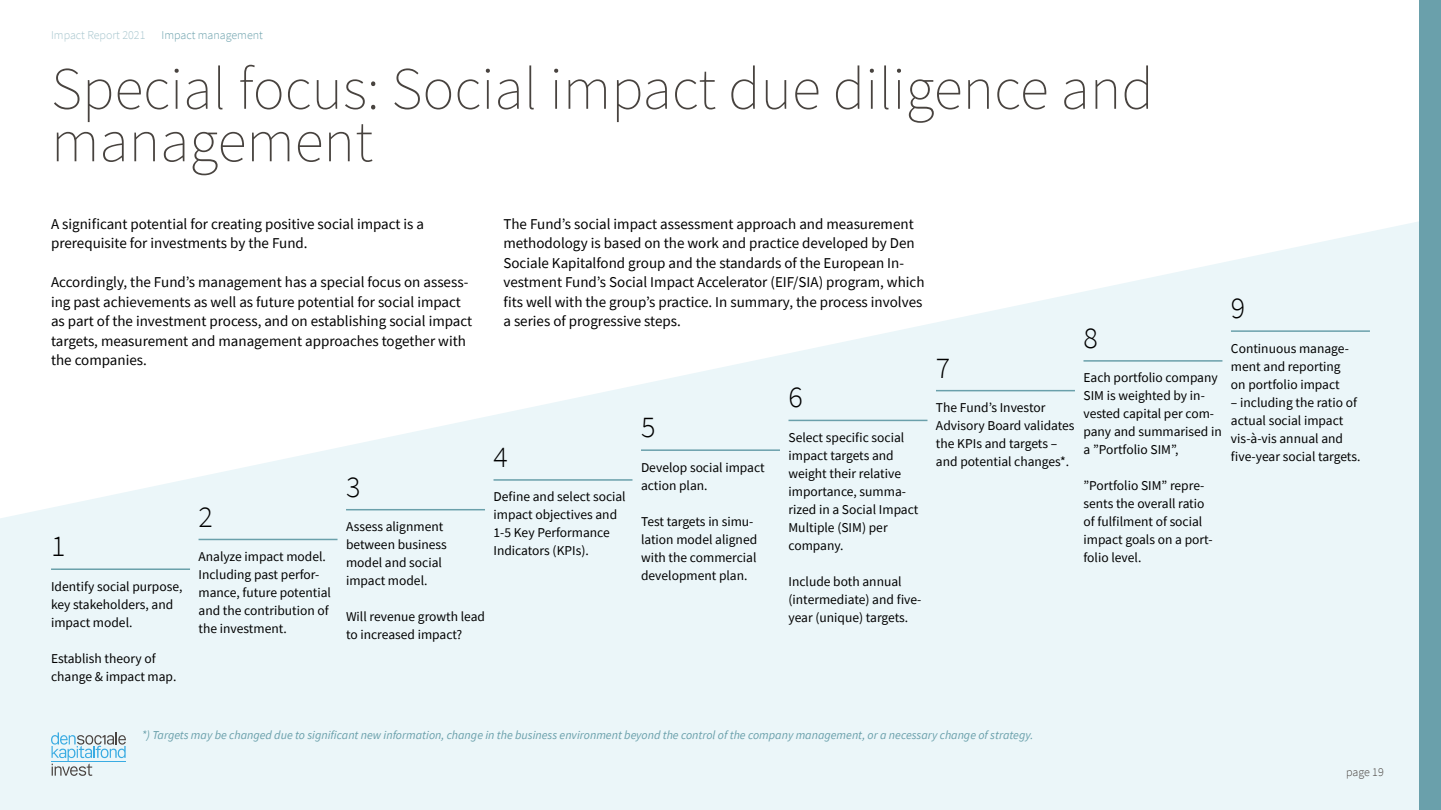
<style>
.page{position:relative;width:1441px;height:810px;background:#fff}
.page>*{position:absolute;margin:0;border:0;box-sizing:border-box;transform-origin:0 0}
.t1{font:200 60px/52.5px "Source Sans Pro";color:#48433f}
.t2{font:300 30px "Source Sans Pro";color:#000}
.t3{font:15px/19.5px "Source Sans Pro";color:#000}
.t4{font:13.5px/18px "Source Sans Pro";color:#000}
.t5{font:italic 12px "Source Sans Pro";color:#6aa0ab}
.t6{font:300 12px "Source Sans Pro";color:#a6c5cd}
.t7{font:300 12px "Source Sans Pro";color:#6aa0ab}
.t8{font:300 12px "Source Sans Pro";letter-spacing:-.005em;color:#48433f}
</style>
<div class="page">
<div style="left:0;top:167px;width:1440px;height:643px;background:#ebf6f9"></div>
<svg style="left:0;top:167px;width:1419px;height:351px;fill:#fff"></svg>
<div style="left:1419px;top:0;width:21px;height:810px;background:#6aa0ab"></div>
<svg style="left:51px;top:732px;width:75px;height:44px"></svg>
<hr style="left:51px;top:761px;width:75px;height:1px;background:#39abe2">
<hr style="left:51px;top:568px;width:139px;height:2px;background:#6aa0ab">
<hr style="left:198px;top:539px;width:139px;height:1px;background:#6aa0ab">
<hr style="left:346px;top:509px;width:139px;height:1px;background:#6aa0ab">
<hr style="left:493px;top:479px;width:139px;height:2px;background:#6aa0ab">
<hr style="left:641px;top:449px;width:139px;height:2px;background:#6aa0ab">
<hr style="left:788px;top:420px;width:139px;height:1px;background:#6aa0ab">
<hr style="left:935px;top:390px;width:139px;height:1px;background:#6aa0ab">
<hr style="left:1083px;top:360px;width:139px;height:2px;background:#6aa0ab">
<hr style="left:1230px;top:330px;width:139px;height:2px;background:#6aa0ab">
<p class="t6" style="left:51px;top:28px;width:96px">Impact Report 2021</p>
<p class="t7" style="left:161px;top:28px;width:103px">Impact management</p>
<h1 class="t1" style="left:51px;top:63px;width:1104px">Special focus: Social impact due diligence and management</h1>
<p class="t3" style="left:51px;top:214px;width:374px">A significant potential for creating positive social impact is a prerequisite for investments by the Fund.</p>
<p class="t3" style="left:51px;top:272px;width:422px">Accordingly, the Fund’s management has a special focus on assess&shy;ing past achievements as well as future potential for social impact as part of the investment process, and on establishing social impact targets, measurement and management approaches together with the companies.</p>
<h2 class="t2" style="left:51px;top:528px;width:16px">1</h2>
<p class="t4" style="left:51px;top:577px;width:133px">Identify social purpose, key stakeholders, and impact model.</p>
<p class="t4" style="left:51px;top:649px;width:127px">Establish theory of change &amp; impact map.</p>
<h2 class="t2" style="left:198px;top:498px;width:16px">2</h2>
<p class="t4" style="left:198px;top:547px;width:134px">Analyze impact model.<br>Including past perfor&shy;mance, future potential and the contribution of the investment.</p>
<h2 class="t2" style="left:346px;top:468px;width:16px">3</h2>
<p class="t4" style="left:346px;top:518px;width:102px">Assess alignment between business model and social impact model.</p>
<p class="t4" style="left:346px;top:608px;width:140px">Will revenue growth lead to increased impact?</p>
<p class="t3" style="left:503px;top:214px;width:422px">The Fund’s social impact assessment approach and measurement methodology is based on the work and practice developed by Den Sociale Kapitalfond group and the standards of the European In&shy;vestment Fund’s Social Impact Accelerator (EIF/SIA) program, which fits well with the group’s practice. In summary, the process involves a series of progressive steps.</p>
<h2 class="t2" style="left:493px;top:439px;width:16px">4</h2>
<p class="t4" style="left:493px;top:488px;width:134px">Define and select social impact objectives and<br>1-5 Key Performance<br>Indicators (KPIs).</p>
<h2 class="t2" style="left:641px;top:409px;width:16px">5</h2>
<p class="t4" style="left:641px;top:458px;width:125px">Develop social impact action plan.</p>
<p class="t4" style="left:641px;top:512px;width:118px">Test targets in simu&shy;lation model aligned with the commercial development plan.</p>
<h2 class="t2" style="left:788px;top:379px;width:16px">6</h2>
<p class="t4" style="left:788px;top:428px;width:131px">Select specific social impact targets and weight their relative importance, summa&shy;rized in a Social Impact<br>Multiple (SIM) per company.</p>
<p class="t4" style="left:788px;top:572px;width:134px">Include both annual (intermediate) and five&shy;year (unique) targets.</p>
<h2 class="t2" style="left:935px;top:349px;width:16px">7</h2>
<p class="t4" style="left:935px;top:399px;width:140px">The Fund’s Investor<br>Advisory Board validates the KPIs and targets – and potential changes*.</p>
<h2 class="t2" style="left:1083px;top:320px;width:16px">8</h2>
<p class="t4" style="left:1083px;top:369px;width:140px">Each portfolio company<br>SIM is weighted by in&shy;vested capital per com&shy;pany and summarised in a ”Portfolio SIM”,</p>
<p class="t4" style="left:1083px;top:477px;width:131px">”Portfolio SIM” repre&shy;sents the overall ratio of fulfilment of social impact goals on a port&shy;folio level.</p>
<h2 class="t2" style="left:1230px;top:290px;width:16px">9</h2>
<p class="t4" style="left:1230px;top:339px;width:119px">Continuous manage&shy;ment and reporting on portfolio impact</p>
<p class="t4" style="left:1230px;top:393px;width:131px">– including the ratio of actual social impact vis-à-vis annual and five-year social targets.</p>
<p class="t5" style="left:142px;top:727px;width:892px">*) Targets may be changed due to significant new information, change in the business environment beyond the control of the company management, or a necessary change of strategy.</p>
<p class="t8" style="left:1345px;top:765px;width:39px">page 19</p>
</div>
